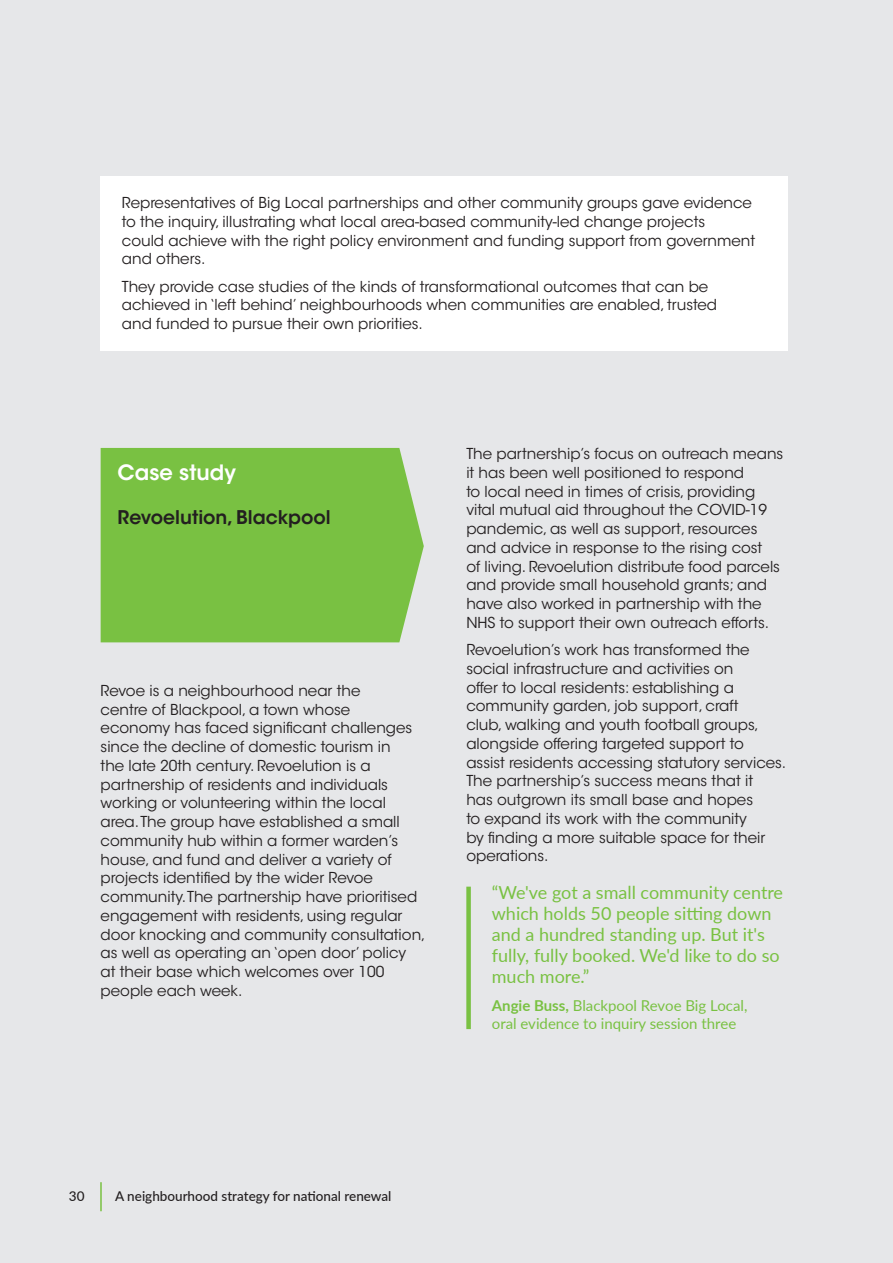
<style>
.page{position:relative;width:893px;height:1263px;background:#e6e7e9}
.page>*{position:absolute;margin:0;border:0;box-sizing:border-box;transform-origin:0 0}
.t1{font:600 21px "ITC Avant Garde Std";color:#fff}
.t2{font:600 18.75px "ITC Avant Garde Std";color:#231f20}
.t3{font:18px/21px "Lato";color:#79c142}
.t4{font:15px/18.8px "ITC Avant Garde Std";color:#231f20}
.t5{font:15px/18.8px "Lato";color:#79c142}
.t6{font:500 13.5px "Lato";color:#231f20}
.s1{font-weight:700}
</style>
<div class="page">
<hr style="left:100px;top:1182px;width:2px;height:29px;background:#79c142">
<div style="left:101px;top:448px;width:323px;height:194px;background:#79c142"></div>
<div style="left:101px;top:176px;width:687px;height:174px;background:#fff"></div>
<div style="left:466px;top:887px;width:5px;height:142px;background:#79c142"></div>
<p class="t4" style="left:122px;top:194px;width:635px">Representatives of Big Local partnerships and other community groups gave evidence to the inquiry, illustrating what local area-based community-led change projects<br>could achieve with the right policy environment and funding support from government and others.</p>
<p class="t4" style="left:122px;top:277px;width:597px">They provide case studies of the kinds of transformational outcomes that can be achieved in ‘left behind’ neighbourhoods when communities are enabled, trusted and funded to pursue their own priorities.</p>
<h1 class="t1" style="left:118px;top:465px;width:120px">Case study</h1>
<p class="t2" style="left:118px;top:505px;width:215px">Revoelution, Blackpool</p>
<p class="t4" style="left:101px;top:681px;width:326px">Revoe is a neighbourhood near the<br>centre of Blackpool, a town whose<br>economy has faced significant challenges since the decline of domestic tourism in<br>the late 20th century. Revoelution is a partnership of residents and individuals working or volunteering within the local area. The group have established a small community hub within a former warden’s house, and fund and deliver a variety of projects identified by the wider Revoe community. The partnership have prioritised engagement with residents, using regular door knocking and community consultation, as well as operating an ‘open door’ policy<br>at their base which welcomes over 100 people each week.</p>
<p class="t4" style="left:466px;top:444px;width:318px">The partnership’s focus on outreach means it has been well positioned to respond<br>to local need in times of crisis, providing vital mutual aid throughout the COVID-19 pandemic, as well as support, resources and advice in response to the rising cost<br>of living. Revoelution distribute food parcels and provide small household grants; and have also worked in partnership with the NHS to support their own outreach efforts.</p>
<p class="t4" style="left:466px;top:640px;width:321px">Revoelution’s work has transformed the social infrastructure and activities on<br>offer to local residents: establishing a community garden, job support, craft<br>club, walking and youth football groups, alongside offering targeted support to assist residents accessing statutory services.<br>The partnership’s success means that it<br>has outgrown its small base and hopes<br>to expand its work with the community<br>by finding a more suitable space for their operations.</p>
<p class="t3" style="left:492px;top:881px;width:293px">“We've got a small community centre which holds 50 people sitting down and a hundred standing up. But it's fully, fully booked. We'd like to do so much more.”</p>
<p class="t5" style="left:492px;top:995px;width:257px"><span class="s1">Angie Buss,</span> Blackpool Revoe Big Local, oral evidence to inquiry session three</p>
<p class="t6" style="left:69px;top:1188px;width:17px">30</p>
<p class="t6" style="left:115px;top:1186px;width:278px">A neighbourhood strategy for national renewal</p>
</div>
